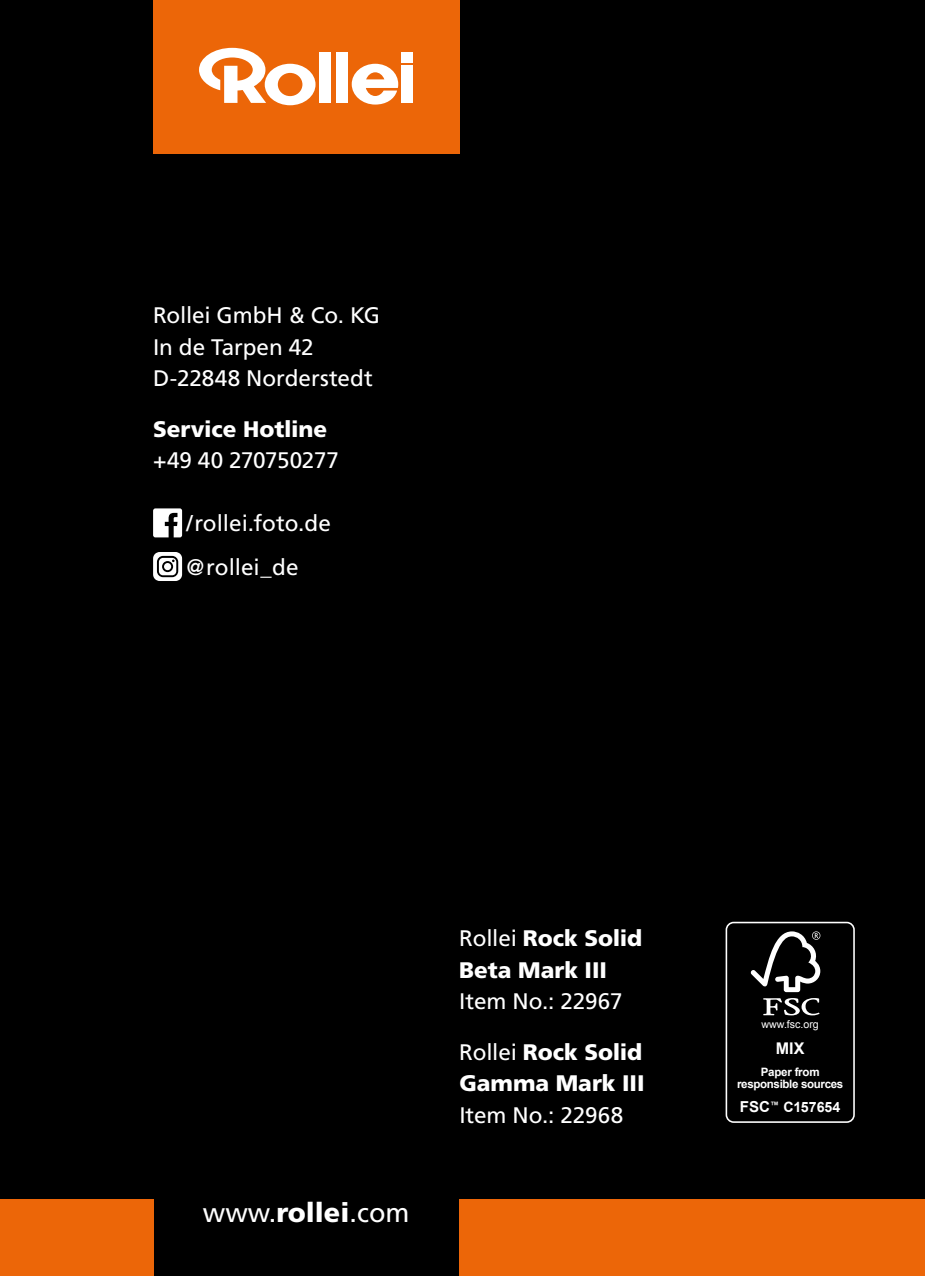
<style>
.page{position:relative;width:925px;height:1276px;background:#000}
.page>*{position:absolute;margin:0;border:0;box-sizing:border-box;transform-origin:0 0}
.t1{font:27px "Frutiger LT";color:#fff}
.t2{font:22.5px/31.5px "Frutiger LT";letter-spacing:-.005em;color:#fff}
.t3{font:900 22.5px/31.5px "Frutiger LT";letter-spacing:-.005em;color:#fff}
.t4{font:700 16.2px "Arial";color:#fff}
.t5{font:700 14.17px "Arial";color:#fff}
.t6{font:700 11.47px/11.9px "Arial";letter-spacing:-.03em;color:#fff;text-align:center}
.t7{font:10.58px "Arial";color:#fff}
.s1{font-weight:900}
.s2{font-weight:400}
.s3{font-size:15.08px}
</style>
<div class="page">
<div style="left:153px;top:0;width:306px;height:153px;background:#ec6608"></div>
<div style="left:0;top:1199px;width:153px;height:77px;background:#ec6608"></div>
<div style="left:459px;top:1199px;width:466px;height:77px;background:#ec6608"></div>
<svg style="left:352px;top:64px;width:46px;height:41px"></svg>
<div style="left:319px;top:52px;width:12px;height:51px;background:#fff"></div>
<div style="left:336px;top:52px;width:12px;height:51px;background:#fff"></div>
<div style="left:401px;top:52px;width:12px;height:11px;background:#fff"></div>
<div style="left:401px;top:66px;width:12px;height:37px;background:#fff"></div>
<svg style="left:199px;top:48px;width:116px;height:57px"></svg>
<svg style="left:153px;top:552px;width:29px;height:29px"></svg>
<svg style="left:153px;top:508px;width:29px;height:29px"></svg>
<div style="left:725px;top:921px;width:130px;height:202px;border:2px solid #fff;border-radius:7px"></div>
<svg style="left:763px;top:998px;width:57px;height:17px"></svg>
<svg style="left:751px;top:931px;width:69px;height:61px"></svg>
<p class="t2" style="left:153px;top:300px;width:228px">Rollei GmbH &amp; Co. KG<br>In de Tarpen 42<br>D-22848 Norderstedt</p>
<p class="t3" style="left:153px;top:413px;width:176px">Service Hotline</p>
<p class="t2" style="left:153px;top:445px;width:187px">+49 40 270750277</p>
<p class="t2" style="left:187px;top:508px;width:146px">/rollei.foto.de</p>
<p class="t2" style="left:187px;top:551px;width:113px">@rollei_de</p>
<p class="t1" style="left:203px;top:1197px;width:208px">www.<span class="s1">rollei</span>.com</p>
<p class="t3" style="left:459px;top:922px;width:184px"><span class="s2">Rollei</span> Rock Solid<br>Beta Mark III</p>
<p class="t2" style="left:459px;top:985px;width:165px">Item No.: 22967</p>
<p class="t3" style="left:459px;top:1036px;width:187px"><span class="s2">Rollei</span> Rock Solid<br>Gamma Mark III</p>
<p class="t2" style="left:459px;top:1099px;width:165px">Item No.: 22968</p>
<p class="t7" style="left:761px;top:1017px;width:59px">www.fsc.org</p>
<p class="t4" style="left:776px;top:1037px;width:30px">MIX</p>
<p class="t6" style="left:737px;top:1066px;width:108px">Paper from responsible sources</p>
<p class="t5" style="left:740px;top:1098px;width:102px"><span class="s3">FSC</span><sup>™</sup> C157654</p>
</div>
